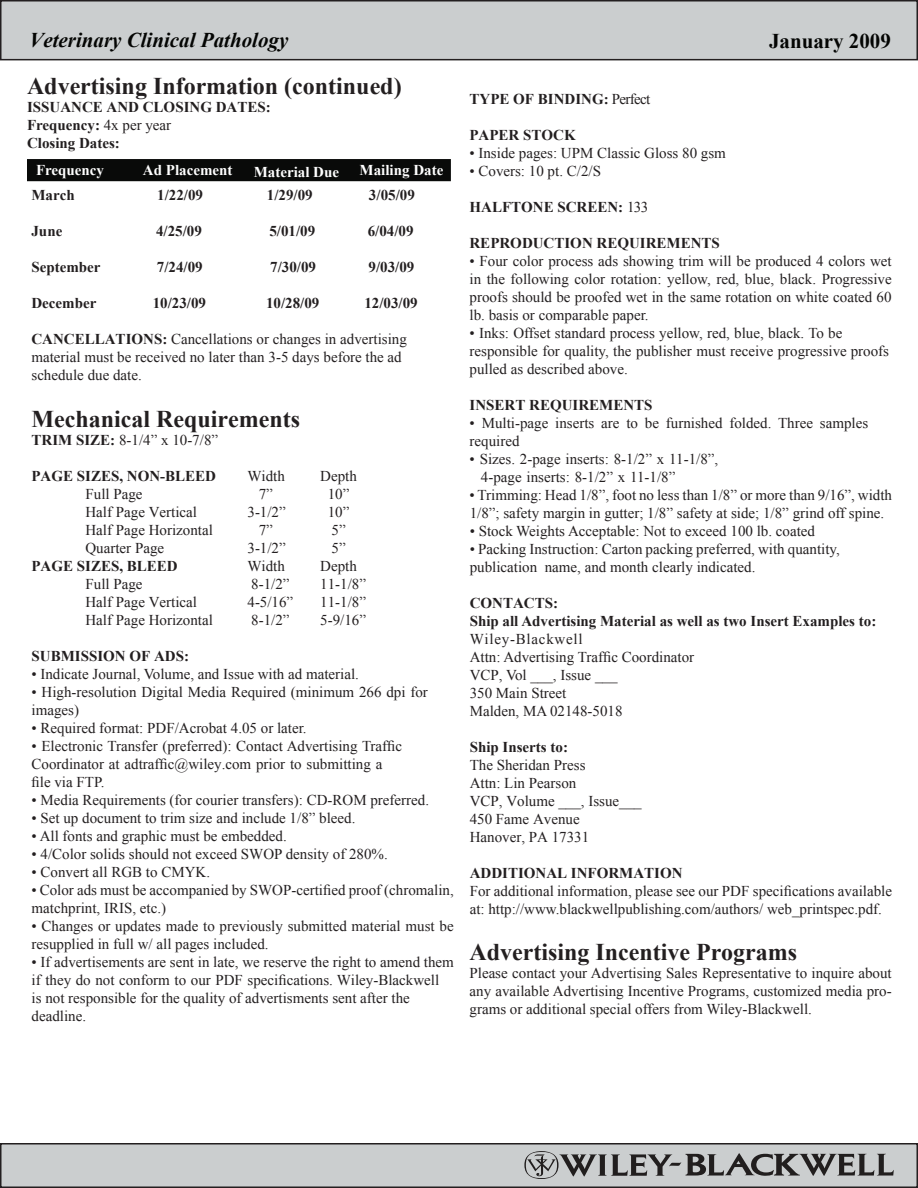
<style>
.page{position:relative;width:918px;height:1188px;background:#fff}
.page>*{position:absolute;margin:0;border:0;box-sizing:border-box;transform-origin:0 0}
.t1{font:700 24px "Times New Roman";color:#231f20}
.t2{font:italic 700 21px "Times New Roman";color:#040503}
.t3{font:700 21px "Times New Roman";color:#040503}
.t4{font:15px/18px "Times New Roman";color:#231f20}
.t5{font:700 15px/18px "Times New Roman";color:#231f20}
.t6{font:700 15px "Times New Roman";color:#fff}
.s1{font-weight:400}
.s2{font-weight:700}
</style>
<div class="page">
<div style="left:1px;top:1144px;width:916px;height:43px;background:#cbcecf"></div>
<div style="left:0;top:1143px;width:918px;height:45px;border:2px solid #231f20"></div>
<div style="left:1px;top:1px;width:916px;height:59px;background:#cbcecf"></div>
<div style="left:0;top:0;width:918px;height:60px;border:2px solid #231f20"></div>
<div style="left:27px;top:159px;width:424px;height:22px;background:#090a09"></div>
<svg style="left:524px;top:1151px;width:370px;height:28px"></svg>
<h2 class="t2" style="left:29px;top:26px;width:261px">Veterinary Clinical Pathology</h2>
<h2 class="t3" style="left:769px;top:26px;width:123px">January 2009</h2>
<h1 class="t1" style="left:27px;top:70px;width:376px">Advertising Information (continued)</h1>
<p class="t5" style="left:27px;top:98px;width:245px">ISSUANCE AND CLOSING DATES:<br>Frequency: <span class="s1">4x per year<br></span>Closing Dates:</p>
<p class="t6" style="left:36px;top:160px;width:70px">Frequency</p>
<p class="t6" style="left:143px;top:160px;width:91px">Ad Placement</p>
<p class="t6" style="left:254px;top:161px;width:87px">Material Due</p>
<p class="t6" style="left:360px;top:160px;width:85px">Mailing Date</p>
<p class="t5" style="left:31px;top:186px;width:45px">March</p>
<p class="t5" style="left:157px;top:186px;width:47px">1/22/09</p>
<p class="t5" style="left:267px;top:186px;width:47px">1/29/09</p>
<p class="t5" style="left:369px;top:186px;width:47px">3/05/09</p>
<p class="t5" style="left:31px;top:222px;width:32px">June</p>
<p class="t5" style="left:156px;top:222px;width:47px">4/25/09</p>
<p class="t5" style="left:269px;top:222px;width:47px">5/01/09</p>
<p class="t5" style="left:368px;top:222px;width:47px">6/04/09</p>
<p class="t5" style="left:31px;top:258px;width:71px">September</p>
<p class="t5" style="left:157px;top:258px;width:47px">7/24/09</p>
<p class="t5" style="left:270px;top:258px;width:47px">7/30/09</p>
<p class="t5" style="left:369px;top:258px;width:47px">9/03/09</p>
<p class="t5" style="left:31px;top:294px;width:66px">December</p>
<p class="t5" style="left:153px;top:294px;width:55px">10/23/09</p>
<p class="t5" style="left:266px;top:294px;width:55px">10/28/09</p>
<p class="t5" style="left:364px;top:294px;width:55px">12/03/09</p>
<p class="t4" style="left:31px;top:330px;width:377px"><span class="s2">CANCELLATIONS:</span> Cancellations or changes in advertising material must be received no later than 3-5 days before the ad schedule due date.</p>
<h1 class="t1" style="left:32px;top:403px;width:270px">Mechanical Requirements</h1>
<p class="t4" style="left:32px;top:431px;width:188px"><span class="s2">TRIM SIZE:</span> 8-1/4” x 10-7/8”</p>
<p class="t5" style="left:32px;top:467px;width:186px">PAGE SIZES, NON-BLEED</p>
<p class="t4" style="left:248px;top:467px;width:39px">Width</p>
<p class="t4" style="left:320px;top:467px;width:38px">Depth</p>
<p class="t4" style="left:86px;top:485px;width:59px">Full Page</p>
<p class="t4" style="left:259px;top:485px;width:16px">7”</p>
<p class="t4" style="left:328px;top:485px;width:23px">10”</p>
<p class="t4" style="left:86px;top:503px;width:113px">Half Page Vertical</p>
<p class="t4" style="left:248px;top:503px;width:40px">3-1/2”</p>
<p class="t4" style="left:328px;top:503px;width:23px">10”</p>
<p class="t4" style="left:86px;top:521px;width:129px">Half Page Horizontal</p>
<p class="t4" style="left:259px;top:521px;width:16px">7”</p>
<p class="t4" style="left:332px;top:521px;width:16px">5”</p>
<p class="t4" style="left:86px;top:539px;width:80px">Quarter Page</p>
<p class="t4" style="left:248px;top:539px;width:40px">3-1/2”</p>
<p class="t4" style="left:332px;top:539px;width:16px">5”</p>
<p class="t5" style="left:32px;top:557px;width:148px">PAGE SIZES, BLEED</p>
<p class="t4" style="left:248px;top:557px;width:39px">Width</p>
<p class="t4" style="left:320px;top:557px;width:38px">Depth</p>
<p class="t4" style="left:86px;top:575px;width:59px">Full Page</p>
<p class="t4" style="left:251px;top:575px;width:40px">8-1/2”</p>
<p class="t4" style="left:320px;top:575px;width:47px">11-1/8”</p>
<p class="t4" style="left:86px;top:593px;width:113px">Half Page Vertical</p>
<p class="t4" style="left:248px;top:593px;width:47px">4-5/16”</p>
<p class="t4" style="left:320px;top:593px;width:47px">11-1/8”</p>
<p class="t4" style="left:86px;top:611px;width:129px">Half Page Horizontal</p>
<p class="t4" style="left:251px;top:611px;width:40px">8-1/2”</p>
<p class="t4" style="left:320px;top:611px;width:47px">5-9/16”</p>
<p class="t5" style="left:32px;top:647px;width:159px">SUBMISSION OF ADS:</p>
<p class="t4" style="left:32px;top:665px;width:329px">• Indicate Journal, Volume, and Issue with ad material.</p>
<p class="t4" style="left:32px;top:683px;width:398px">• High-resolution Digital Media Required (minimum 266 dpi for images)</p>
<p class="t4" style="left:32px;top:719px;width:277px">• Required format: PDF/Acrobat 4.05 or later.</p>
<p class="t4" style="left:32px;top:737px;width:372px">• Electronic Transfer (preferred): Contact Advertising Traffic<br>Coordinator at adtraffic@wiley.com prior to submitting a file via FTP.</p>
<p class="t4" style="left:32px;top:791px;width:399px">• Media Requirements (for courier transfers): CD-ROM preferred.</p>
<p class="t4" style="left:32px;top:809px;width:325px">• Set up document to trim size and include 1/8” bleed.</p>
<p class="t4" style="left:32px;top:827px;width:257px">• All fonts and graphic must be embedded.</p>
<p class="t4" style="left:32px;top:845px;width:358px">• 4/Color solids should not exceed SWOP density of 280%.</p>
<p class="t4" style="left:32px;top:863px;width:180px">• Convert all RGB to CMYK.</p>
<p class="t4" style="left:32px;top:881px;width:424px">• Color ads must be accompanied by SWOP-certified proof (chromalin, matchprint, IRIS, etc.)</p>
<p class="t4" style="left:32px;top:917px;width:424px">• Changes or updates made to previously submitted material must be resupplied in full w/ all pages included.</p>
<p class="t4" style="left:32px;top:953px;width:424px">• If advertisements are sent in late, we reserve the right to amend them if they do not conform to our PDF specifications. Wiley-Blackwell<br>is not responsible for the quality of advertisments sent after the deadline.</p>
<p class="t5" style="left:470px;top:89px;width:182px">TYPE OF BINDING: <span class="s1">Perfect</span></p>
<p class="t5" style="left:470px;top:125px;width:108px">PAPER STOCK</p>
<p class="t4" style="left:470px;top:143px;width:258px">• Inside pages: UPM Classic Gloss 80 gsm</p>
<p class="t4" style="left:470px;top:161px;width:133px">• Covers: 10 pt. C/2/S</p>
<p class="t5" style="left:470px;top:197px;width:180px">HALFTONE SCREEN: <span class="s1">133</span></p>
<p class="t5" style="left:470px;top:233px;width:252px">REPRODUCTION REQUIREMENTS</p>
<p class="t4" style="left:470px;top:251px;width:424px;text-align:justify">• Four color process ads showing trim will be produced 4 colors wet in the following color rotation: yellow, red, blue, black. Progressive proofs should be proofed wet in the same rotation on white coated 60 lb. basis or comparable paper.</p>
<p class="t4" style="left:470px;top:323px;width:421px">• Inks: Offset standard process yellow, red, blue, black. To be responsible for quality, the publisher must receive progressive proofs pulled as described above.</p>
<p class="t5" style="left:470px;top:395px;width:184px">INSERT REQUIREMENTS</p>
<p class="t4" style="left:470px;top:413px;width:400px">• Multi-page inserts are to be furnished folded. Three samples required</p>
<p class="t4" style="left:481px;top:449px;width:239px;text-indent:-11px">• Sizes. 2-page inserts: 8-1/2” x 11-1/8”,<br>4-page inserts: 8-1/2” x 11-1/8”</p>
<p class="t4" style="left:470px;top:485px;width:424px">• Trimming: Head 1/8”, foot no less than 1/8” or more than 9/16”, width<br>1/8”; safety margin in gutter; 1/8” safety at side; 1/8” grind off spine.</p>
<p class="t4" style="left:470px;top:521px;width:347px">• Stock Weights Acceptable: Not to exceed 100 lb. coated</p>
<p class="t4" style="left:470px;top:539px;width:372px">• Packing Instruction: Carton packing preferred, with quantity, publication name, and month clearly indicated.</p>
<p class="t5" style="left:470px;top:593px;width:408px">CONTACTS:<br>Ship all Advertising Material as well as two Insert Examples to:</p>
<p class="t4" style="left:470px;top:629px;width:226px">Wiley-Blackwell<br>Attn: Advertising Traffic Coordinator<br>VCP, Vol ___, Issue ___<br>350 Main Street<br>Malden, MA 02148-5018</p>
<p class="t5" style="left:470px;top:737px;width:100px">Ship Inserts to:</p>
<p class="t4" style="left:470px;top:755px;width:174px">The Sheridan Press<br>Attn: Lin Pearson<br>VCP, Volume ___, Issue___<br>450 Fame Avenue<br>Hanover, PA 17331</p>
<p class="t5" style="left:470px;top:863px;width:214px">ADDITIONAL INFORMATION</p>
<p class="t4" style="left:470px;top:881px;width:424px">For additional information, please see our PDF specifications available at: http://www.blackwellpublishing.com/authors/ web_printspec.pdf.</p>
<h1 class="t1" style="left:470px;top:936px;width:329px">Advertising Incentive Programs</h1>
<p class="t4" style="left:470px;top:964px;width:424px;text-align:justify">Please contact your Advertising Sales Representative to inquire about any available Advertising Incentive Programs, customized media pro&shy;grams or additional special offers from Wiley-Blackwell.</p>
</div>
